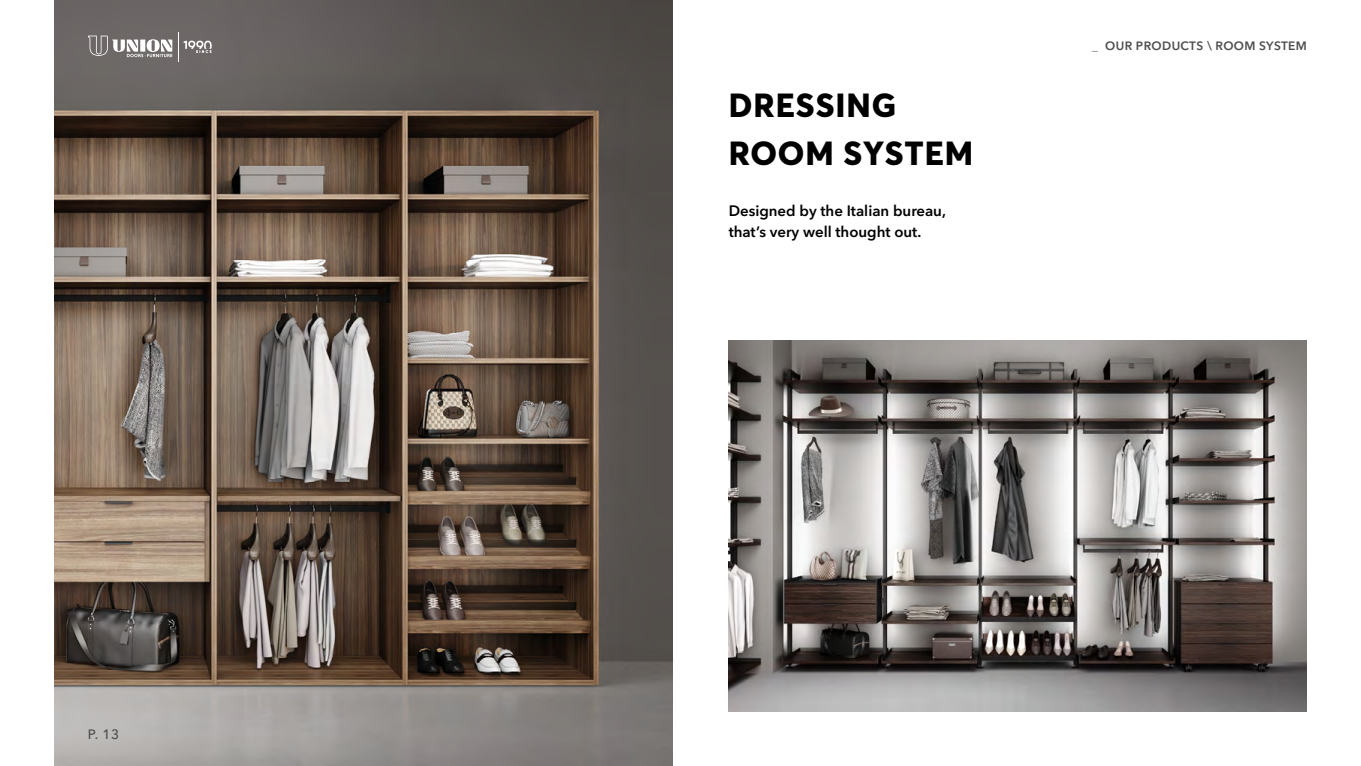
<style>
.page{position:relative;width:1361px;height:766px;background:#fff}
.page>*{position:absolute;margin:0;border:0;box-sizing:border-box;transform-origin:0 0}
.t1{font:800 33px/48px "Averta CY";letter-spacing:.03em;color:#000}
.t2{font:600 15px/21px "Avenir Next Cyr";color:#000}
.t3{font:500 13.5px "Avenir Next Cyr";color:#4d4d4d}
.t4{font:600 12px "Avenir Next Cyr";letter-spacing:.03em;color:#4d4d4d}
.s1{font-weight:300}
</style>
<div class="page">
<img style="left:728px;top:340px;width:579px;height:371px">
<img style="left:54px;top:0;width:619px;height:765px">
<svg style="left:88px;top:36px;width:84px;height:21px"></svg>
<svg style="left:183px;top:41px;width:29px;height:12px"></svg>
<hr style="left:178px;top:32px;width:1px;height:30px;background:#fff">
<p class="t3" style="left:88px;top:726px;width:33px">P. 13</p>
<h1 class="t1" style="left:729px;top:80px;width:246px">DRESSING<br>ROOM SYSTEM</h1>
<p class="t2" style="left:728px;top:200px;width:219px">Designed by the Italian bureau, that’s very well thought out.</p>
<p class="t4" style="left:1092px;top:38px;width:216px"><span class="s1">_</span> OUR PRODUCTS \ ROOM SYSTEM</p>
</div>
